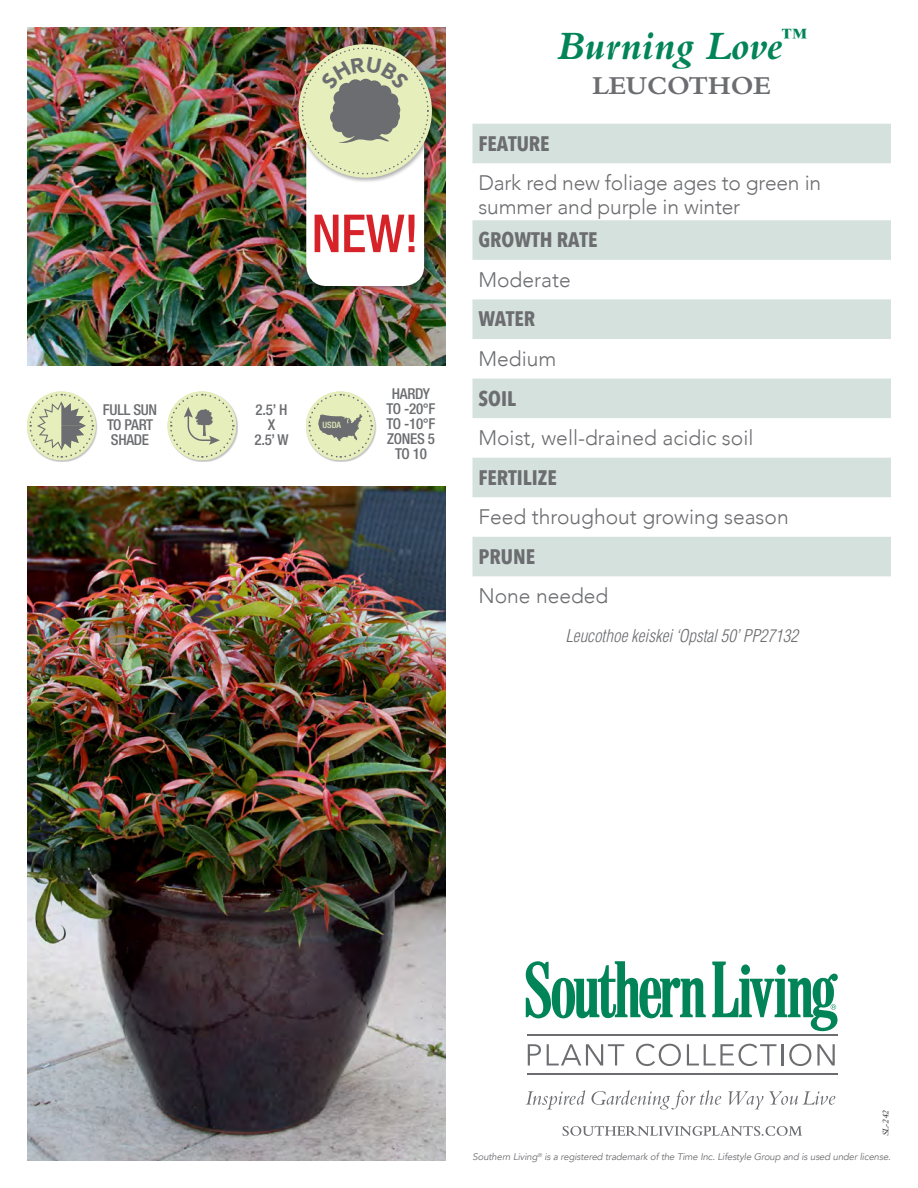
<style>
.page{position:relative;width:918px;height:1188px;background:#fff}
.page>*{position:absolute;margin:0;border:0;box-sizing:border-box;transform-origin:0 0}
.t1{font:500 condensed 52.5px "Helvetica Neue";color:#d62229}
.PLANT_NAME{font:italic 700 42px "Bembo";color:#008458}
.PLANT_NAME-2{font:700 27px "Bembo";color:#6c6d70}
.t2{font:300 21px/24px "Avenir";color:#6c6d70}
.t3{font:700 21px "Avenir Next Condensed";color:#6c6d70}
.scientific_name{font:italic 300 condensed 17.25px "Helvetica";color:#6c6d70}
.t4{font:500 condensed 15px/15px "Helvetica Neue";letter-spacing:-.02em;color:#6c6d70}
.t5{font:italic 9.6px "Avenir";letter-spacing:-.015em;color:#6c6d70}
.t6{font:italic 9px "Bembo";color:#231f20}
.t7{font:500 condensed 8.7px "Helvetica Neue";color:#e6eebc}
</style>
<div class="page">
<img style="left:27px;top:27px;width:418px;height:338px">
<div style="left:304px;top:134px;width:125px;height:157px;background:#231f20;opacity:.35"></div>
<img style="left:27px;top:486px;width:418px;height:675px">
<div style="left:27px;top:392px;width:71px;height:70px;background:#6c6d70;opacity:.4"></div>
<svg style="left:27px;top:391px;width:69px;height:69px"></svg>
<svg style="left:29px;top:393px;width:65px;height:66px;background:#ced4b4"></svg>
<div style="left:168px;top:392px;width:70px;height:70px;background:#6c6d70;opacity:.4"></div>
<svg style="left:169px;top:393px;width:66px;height:66px;background:#dbe1bd"></svg>
<div style="left:306px;top:392px;width:70px;height:70px;background:#6c6d70;opacity:.4"></div>
<svg style="left:306px;top:391px;width:69px;height:69px"></svg>
<svg style="left:308px;top:393px;width:65px;height:66px;background:#d1d6b6"></svg>
<svg style="left:472px;top:124px;width:419px;height:452px;fill:#d5e1dc"></svg>
<svg style="left:562px;top:1126px;width:240px;height:10px"></svg>
<svg style="left:528px;top:1044px;width:13px;height:21px"></svg>
<svg style="left:547px;top:1044px;width:77px;height:21px"></svg>
<svg style="left:636px;top:1044px;width:45px;height:22px"></svg>
<svg style="left:687px;top:1044px;width:89px;height:22px"></svg>
<hr style="left:781px;top:1044px;width:2px;height:21px;background:#6c6d70">
<svg style="left:789px;top:1044px;width:22px;height:22px"></svg>
<svg style="left:817px;top:1044px;width:18px;height:21px"></svg>
<hr style="left:527px;top:1035px;width:311px;height:1px;background:#6c6d70">
<hr style="left:527px;top:1074px;width:311px;height:1px;background:#6c6d70">
<svg style="left:526px;top:1090px;width:59px;height:19px"></svg>
<svg style="left:592px;top:1090px;width:129px;height:19px"></svg>
<svg style="left:728px;top:1091px;width:107px;height:18px"></svg>
<svg style="left:526px;top:961px;width:180px;height:57px"></svg>
<svg style="left:712px;top:962px;width:126px;height:69px"></svg>
<div style="left:296px;top:43px;width:141px;height:140px;background:#231f20;opacity:.35"></div>
<svg style="left:298px;top:44px;width:134px;height:134px"></svg>
<svg style="left:306px;top:57px;width:118px;height:229px"></svg>
<p class="t1" style="left:311px;top:202px;width:109px">NEW!</p>
<p class="t4" style="left:103px;top:402px;width:56px">FULL SUN<br>TO PART<br>SHADE</p>
<p class="t4" style="left:256px;top:402px;width:34px">2.5’ H</p>
<p class="t4" style="left:268px;top:417px;width:9px">X</p>
<p class="t4" style="left:254px;top:432px;width:36px">2.5’ W</p>
<p class="t7" style="left:323px;top:420px;width:20px">USDA</p>
<p class="t4" style="left:387px;top:386px;width:50px;text-align:center">HARDY<br>TO -20°F<br>TO -10°F<br>ZONES 5<br>TO 10</p>
<p class="PLANT_NAME" style="left:557px;top:23px;width:251px">Burning Love<sup>™</sup></p>
<p class="PLANT_NAME-2" style="left:592px;top:70px;width:180px">LEUCOTHOE</p>
<p class="t3" style="left:478px;top:130px;width:73px">FEATURE</p>
<p class="t2" style="left:478px;top:171px;width:344px">Dark red new foliage ages to green in summer and purple in winter</p>
<p class="t3" style="left:478px;top:227px;width:120px">GROWTH RATE</p>
<p class="t2" style="left:478px;top:268px;width:94px">Moderate</p>
<p class="t3" style="left:478px;top:306px;width:58px">WATER</p>
<p class="t2" style="left:478px;top:347px;width:79px">Medium</p>
<p class="t3" style="left:478px;top:385px;width:39px">SOIL</p>
<p class="t2" style="left:478px;top:426px;width:276px">Moist, well-drained acidic soil</p>
<p class="t3" style="left:478px;top:464px;width:80px">FERTILIZE</p>
<p class="t2" style="left:478px;top:505px;width:312px">Feed throughout growing season</p>
<p class="t3" style="left:478px;top:544px;width:58px">PRUNE</p>
<p class="t2" style="left:478px;top:584px;width:131px">None needed</p>
<p class="scientific_name" style="left:565px;top:625px;width:234px">Leucothoe keiskei ‘Opstal 50’ PP27132</p>
<p class="t6" style="left:880px;top:1136px;width:28px;rotate:-90deg">SL-242</p>
<p class="t5" style="left:473px;top:1151px;width:420px">Southern Living<sup>®</sup> is a registered trademark of the Time Inc. Lifestyle Group and is used under license.</p>
</div>
